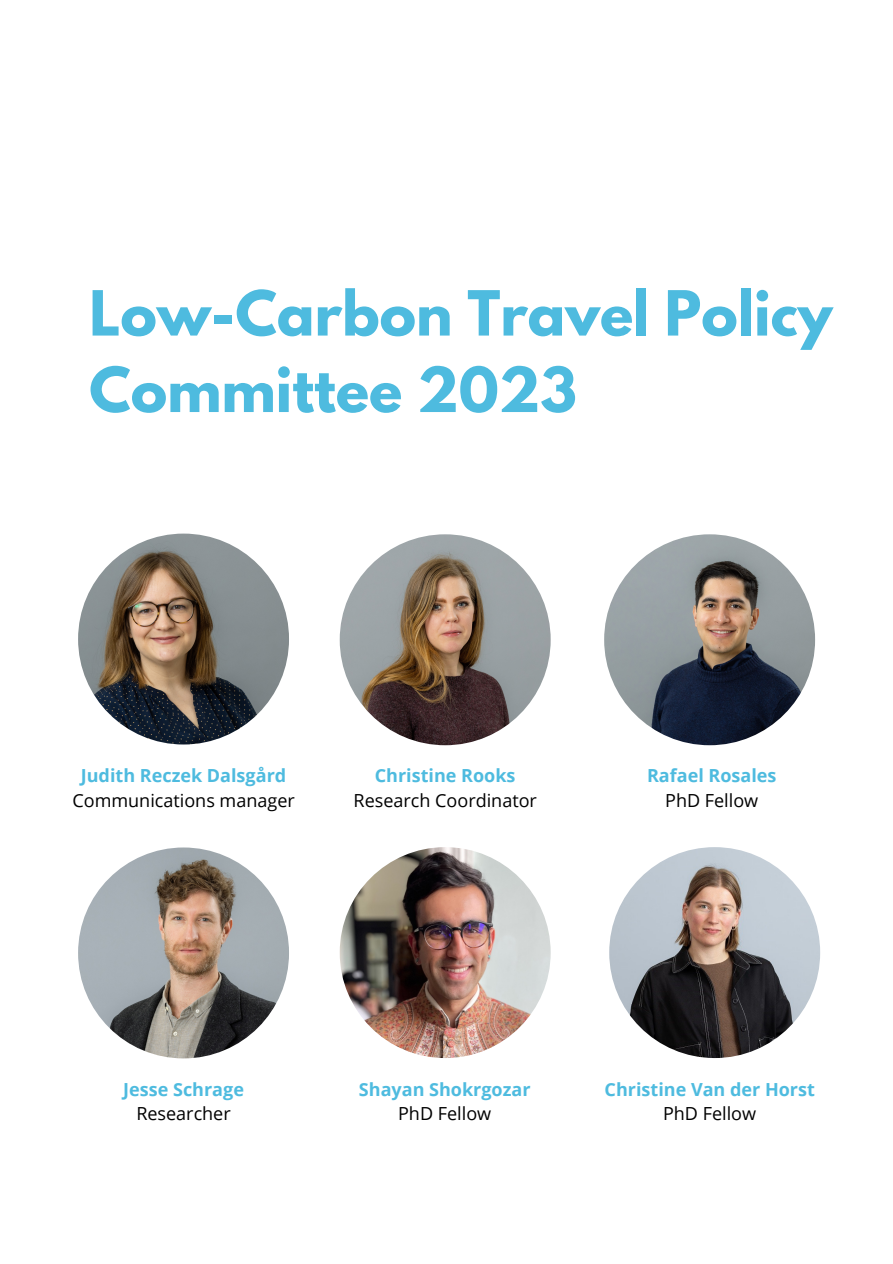
<style>
.page{position:relative;width:893px;height:1264px;background:#fff}
.page>*{position:absolute;margin:0;border:0;box-sizing:border-box;transform-origin:0 0}
.t1{font:700 55.05px/76.5px "League Spartan";color:#4ebbdf}
.t2{font:700 18px "Open Sans";color:#4ebbdf}
.t3{font:18px "Open Sans";color:#000}
</style>
<div class="page">
<img style="left:78px;top:847px;width:211px;height:211px;border-radius:50%">
<img style="left:340px;top:534px;width:210px;height:211px;border-radius:50%">
<img style="left:604px;top:534px;width:211px;height:211px;border-radius:50%">
<img style="left:609px;top:847px;width:211px;height:211px;border-radius:50%">
<img style="left:78px;top:533px;width:211px;height:211px;border-radius:50%">
<img style="left:340px;top:847px;width:210px;height:211px;border-radius:50%">
<p class="t1" style="left:89px;top:282px;width:744px">Low-Carbon Travel Policy<br>Committee 2023</p>
<p class="t2" style="left:81px;top:762px;width:207px">Judith Reczek Dalsgård</p>
<p class="t3" style="left:72px;top:787px;width:224px">Communications manager</p>
<p class="t2" style="left:375px;top:763px;width:142px">Christine Rooks</p>
<p class="t3" style="left:353px;top:788px;width:185px">Research Coordinator</p>
<p class="t2" style="left:647px;top:763px;width:131px">Rafael Rosales</p>
<p class="t3" style="left:665px;top:788px;width:95px">PhD Fellow</p>
<p class="t2" style="left:123px;top:1076px;width:122px">Jesse Schrage</p>
<p class="t3" style="left:136px;top:1101px;width:96px">Researcher</p>
<p class="t2" style="left:359px;top:1076px;width:173px">Shayan Shokrgozar</p>
<p class="t3" style="left:398px;top:1101px;width:95px">PhD Fellow</p>
<p class="t2" style="left:604px;top:1076px;width:212px">Christine Van der Horst</p>
<p class="t3" style="left:663px;top:1101px;width:95px">PhD Fellow</p>
</div>
